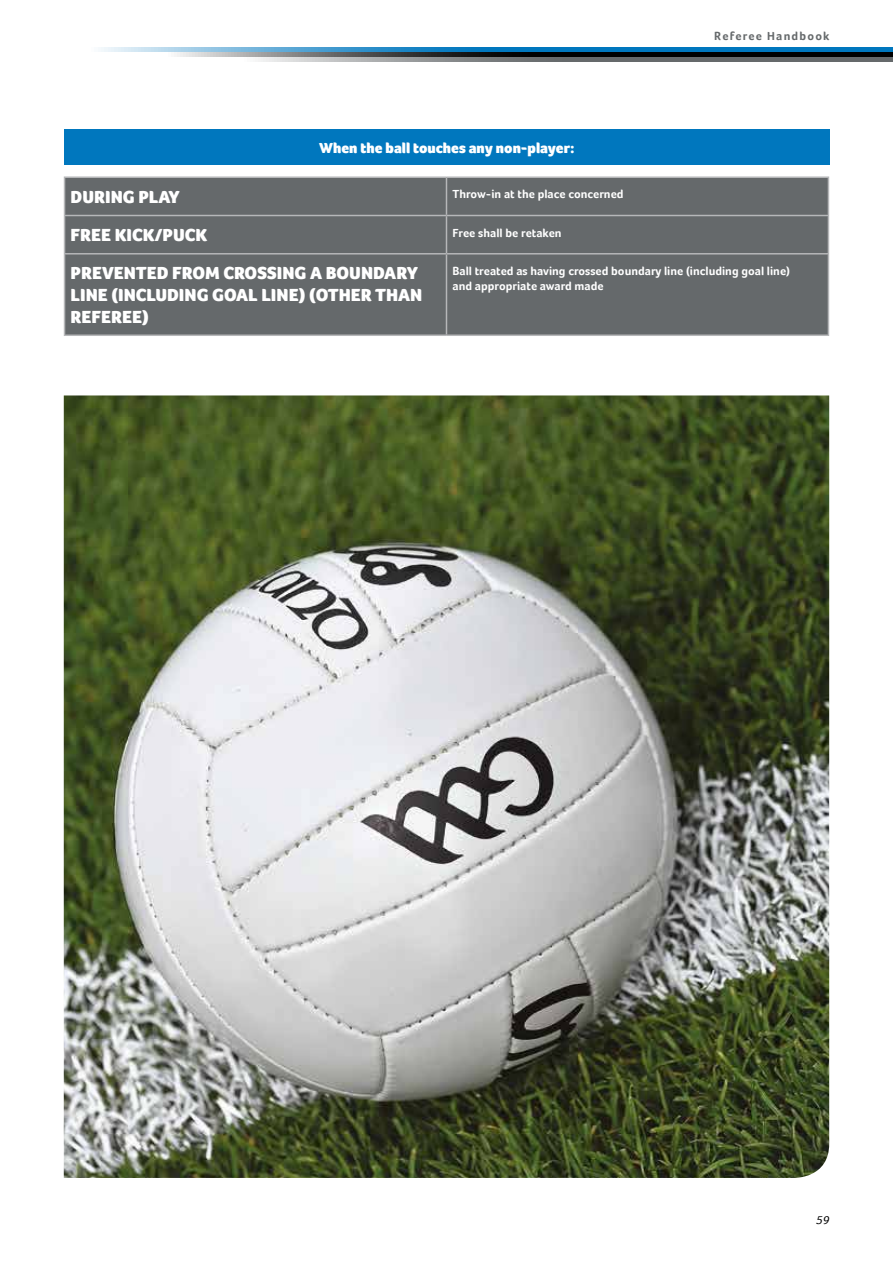
<style>
.page{position:relative;width:893px;height:1263px;background:#fff}
.page>*{position:absolute;margin:0;border:0;box-sizing:border-box;transform-origin:0 0}
.t1{font:900 18px/21.6px "Foco";color:#fff}
.t2{font:900 15px "Foco";color:#fff}
.t3{font:700 12px/15px "Foco";color:#fff}
.t4{font:700 12px "Foco";letter-spacing:.1em;color:#65696b}
.t5{font:italic 12px "Foco";color:#000}
</style>
<div class="page">
<svg style="left:101px;top:48px;width:792px;height:4px;background:#3090ca"></svg>
<svg style="left:177px;top:52px;width:716px;height:5px;background:#303030"></svg>
<svg style="left:258px;top:57px;width:635px;height:5px;background:#818486"></svg>
<div style="left:65px;top:178px;width:763px;height:156px;background:#65696b"></div>
<hr style="left:64px;top:176px;width:382px;height:2px;background:#b6b7b9">
<hr style="left:64px;top:178px;width:1px;height:37px;background:#b6b7b9">
<hr style="left:446px;top:176px;width:383px;height:2px;background:#b6b7b9">
<hr style="left:446px;top:178px;width:1px;height:37px;background:#b6b7b9">
<hr style="left:828px;top:178px;width:1px;height:37px;background:#b6b7b9">
<hr style="left:64px;top:215px;width:382px;height:1px;background:#b6b7b9">
<hr style="left:64px;top:216px;width:1px;height:37px;background:#b6b7b9">
<hr style="left:446px;top:215px;width:383px;height:1px;background:#b6b7b9">
<hr style="left:446px;top:216px;width:1px;height:37px;background:#b6b7b9">
<hr style="left:828px;top:216px;width:1px;height:37px;background:#b6b7b9">
<hr style="left:64px;top:253px;width:382px;height:2px;background:#b6b7b9">
<hr style="left:64px;top:255px;width:1px;height:79px;background:#b6b7b9">
<hr style="left:446px;top:253px;width:383px;height:2px;background:#b6b7b9">
<hr style="left:446px;top:255px;width:1px;height:79px;background:#b6b7b9">
<hr style="left:828px;top:255px;width:1px;height:79px;background:#b6b7b9">
<hr style="left:64px;top:334px;width:382px;height:2px;background:#b6b7b9">
<hr style="left:446px;top:334px;width:383px;height:2px;background:#b6b7b9">
<div style="left:64px;top:130px;width:766px;height:35px;background:#0077be"></div>
<img style="left:64px;top:395px;width:765px;height:783px">
<p class="t2" style="left:319px;top:139px;width:257px">When the ball touches any non-player:</p>
<p class="t4" style="left:714px;top:29px;width:117px">Referee Handbook</p>
<h1 class="t1" style="left:71px;top:186px;width:111px">DURING PLAY</h1>
<p class="t3" style="left:452px;top:187px;width:173px">Throw-in at the place concerned</p>
<h1 class="t1" style="left:71px;top:224px;width:138px">FREE KICK/PUCK</h1>
<p class="t3" style="left:452px;top:225px;width:111px">Free shall be retaken</p>
<h1 class="t1" style="left:71px;top:262px;width:353px">PREVENTED FROM CROSSING A BOUNDARY<br>LINE (INCLUDING GOAL LINE) (OTHER THAN<br>REFEREE)</h1>
<p class="t3" style="left:452px;top:263px;width:339px">Ball treated as having crossed boundary line (including goal line) and appropriate award made</p>
<p class="t5" style="left:816px;top:1213px;width:17px">59</p>
</div>
